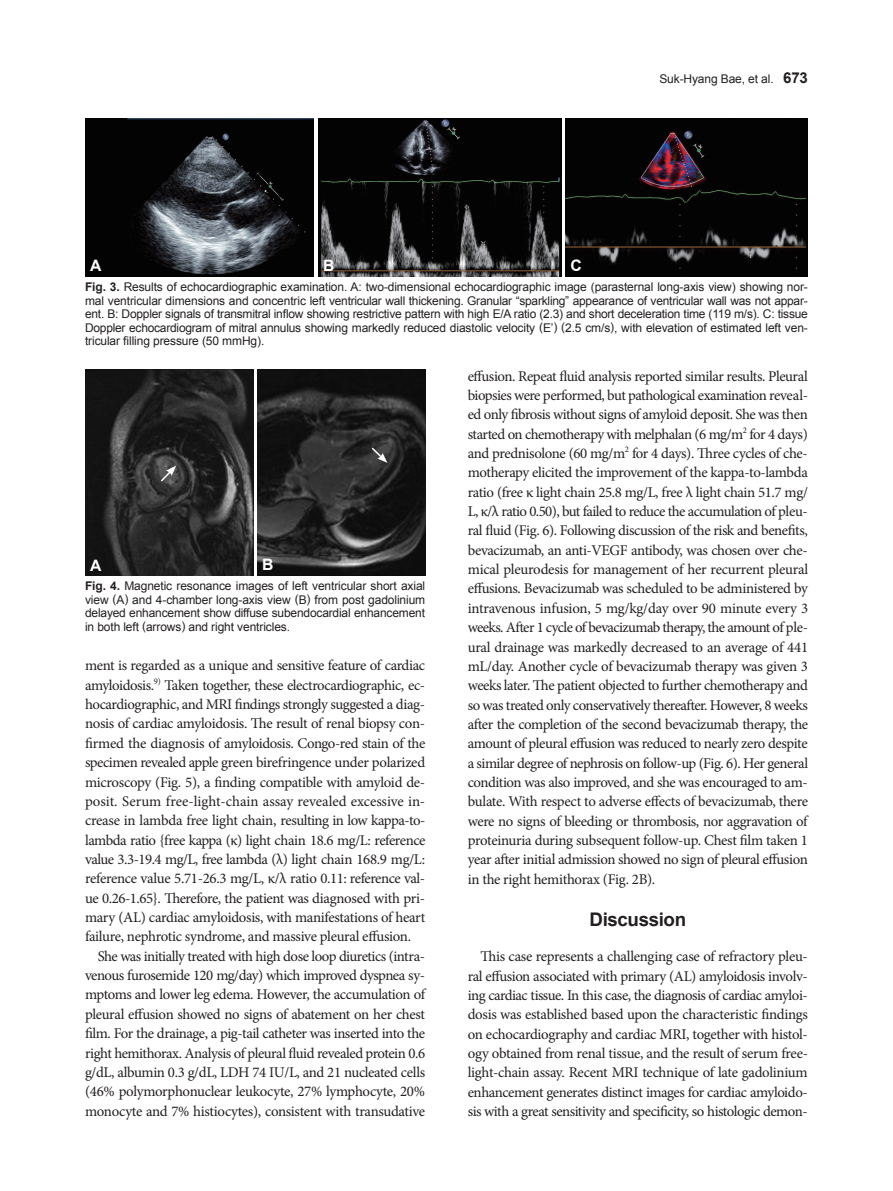
<style>
.page{position:relative;width:893px;height:1191px;background:#fff}
.page>*{position:absolute;margin:0;border:0;box-sizing:border-box;transform-origin:0 0}
.큰제목{font:700 18.75px "Arial";letter-spacing:-.02em;color:#231f20}
.t1{font:700 15.75px "Arial";color:#fff}
.본문1{font:14.85px/19.4px "Minion Pro";letter-spacing:-.025em;color:#231f20;text-align:justify}
.그림제목{font:12px/13.5px "Arial";letter-spacing:-.01em;color:#231f20;text-align:justify}
.s1{font-weight:700;font-size:15px}
.s2{font-weight:700}
</style>
<div class="page">
<img style="left:85px;top:119px;width:229px;height:157px">
<img style="left:318px;top:119px;width:243px;height:157px">
<img style="left:565px;top:119px;width:243px;height:157px">
<img style="left:257px;top:369px;width:168px;height:206px">
<img style="left:85px;top:369px;width:168px;height:206px">
<svg style="left:159px;top:465px;width:17px;height:18px"></svg>
<svg style="left:370px;top:446px;width:17px;height:17px"></svg>
<p class="t1" style="left:90px;top:255px;width:13px">A</p>
<p class="t1" style="left:323px;top:255px;width:13px">B</p>
<p class="t1" style="left:570px;top:255px;width:13px">C</p>
<p class="그림제목" style="left:659px;top:72px;width:150px">Suk-Hyang Bae, et al. <span class="s1">673</span></p>
<p class="그림제목" style="left:85px;top:280px;width:724px"><span class="s2">Fig. 3.</span> Results of echocardiographic examination. A: two-dimensional echocardiographic image (parasternal long-axis view) showing nor&shy;mal ventricular dimensions and concentric left ventricular wall thickening. Granular “sparkling” appearance of ventricular wall was not appar&shy;ent. B: Doppler signals of transmitral inflow showing restrictive pattern with high E/A ratio (2.3) and short deceleration time (119 m/s). C: tissue Doppler echocardiogram of mitral annulus showing markedly reduced diastolic velocity (E’) (2.5 cm/s), with elevation of estimated left ven&shy;tricular filling pressure (50 mmHg).</p>
<p class="t1" style="left:90px;top:555px;width:13px">A</p>
<p class="t1" style="left:262px;top:553px;width:13px">B</p>
<p class="그림제목" style="left:85px;top:579px;width:342px"><span class="s2">Fig. 4.</span> Magnetic resonance images of left ventricular short axial view (A) and 4-chamber long-axis view (B) from post gadolinium delayed enhancement show diffuse subendocardial enhancement in both left (arrows) and right ventricles.</p>
<p class="본문1" style="left:85px;top:656px;width:342px">ment is regarded as a unique and sensitive feature of cardiac amyloidosis.<sup>9)</sup> Taken together, these electrocardiographic, ec&shy;hocardiographic, and MRI findings strongly suggested a diag&shy;nosis of cardiac amyloidosis. The result of renal biopsy con&shy;firmed the diagnosis of amyloidosis. Congo-red stain of the specimen revealed apple green birefringence under polarized microscopy (Fig. 5), a finding compatible with amyloid de&shy;posit. Serum free-light-chain assay revealed excessive in&shy;crease in lambda free light chain, resulting in low kappa-to&shy;lambda ratio {free kappa (κ) light chain 18.6 mg/L: reference value 3.3-19.4 mg/L, free lambda (λ) light chain 168.9 mg/L: reference value 5.71-26.3 mg/L, κ/λ ratio 0.11: reference val&shy;ue 0.26-1.65}. Therefore, the patient was diagnosed with pri&shy;mary (AL) cardiac amyloidosis, with manifestations of heart failure, nephrotic syndrome, and massive pleural effusion.</p>
<p class="본문1" style="left:85px;top:946px;width:342px;text-indent:13px">She was initially treated with high dose loop diuretics (intra&shy;venous furosemide 120 mg/day) which improved dyspnea sy&shy;mptoms and lower leg edema. However, the accumulation of pleural effusion showed no signs of abatement on her chest film. For the drainage, a pig-tail catheter was inserted into the right hemithorax. Analysis of pleural fluid revealed protein 0.6 g/dL, albumin 0.3 g/dL, LDH 74 IU/L, and 21 nucleated cells (46% polymorphonuclear leukocyte, 27% lymphocyte, 20% monocyte and 7% histiocytes), consistent with transudative</p>
<p class="본문1" style="left:468px;top:366px;width:342px">effusion. Repeat fluid analysis reported similar results. Pleural biopsies were performed, but pathological examination reveal&shy;ed only fibrosis without signs of amyloid deposit. She was then started on chemotherapy with melphalan (6 mg/m<sup>2</sup> for 4 days) and prednisolone (60 mg/m<sup>2</sup> for 4 days). Three cycles of che&shy;motherapy elicited the improvement of the kappa-to-lambda ratio (free κ light chain 25.8 mg/L, free λ light chain 51.7 mg/ L, κ/λ ratio 0.50), but failed to reduce the accumulation of pleu&shy;ral fluid (Fig. 6). Following discussion of the risk and benefits, bevacizumab, an anti-VEGF antibody, was chosen over che&shy;mical pleurodesis for management of her recurrent pleural effusions. Bevacizumab was scheduled to be administered by intravenous infusion, 5 mg/kg/day over 90 minute every 3 weeks. After 1 cycle of bevacizumab therapy, the amount of ple&shy;ural drainage was markedly decreased to an average of 441 mL/day. Another cycle of bevacizumab therapy was given 3 weeks later. The patient objected to further chemotherapy and so was treated only conservatively thereafter. However, 8 weeks after the completion of the second bevacizumab therapy, the amount of pleural effusion was reduced to nearly zero despite a similar degree of nephrosis on follow-up (Fig. 6). Her general condition was also improved, and she was encouraged to am&shy;bulate. With respect to adverse effects of bevacizumab, there were no signs of bleeding or thrombosis, nor aggravation of proteinuria during subsequent follow-up. Chest film taken 1 year after initial admission showed no sign of pleural effusion in the right hemithorax (Fig. 2B).</p>
<p class="큰제목" style="left:589px;top:907px;width:98px">Discussion</p>
<p class="본문1" style="left:468px;top:947px;width:342px;text-indent:13px">This case represents a challenging case of refractory pleu&shy;ral effusion associated with primary (AL) amyloidosis involv&shy;ing cardiac tissue. In this case, the diagnosis of cardiac amyloi&shy;dosis was established based upon the characteristic findings on echocardiography and cardiac MRI, together with histol&shy;ogy obtained from renal tissue, and the result of serum free&shy;light-chain assay. Recent MRI technique of late gadolinium enhancement generates distinct images for cardiac amyloido&shy;sis with a great sensitivity and specificity, so histologic demon-</p>
</div>
